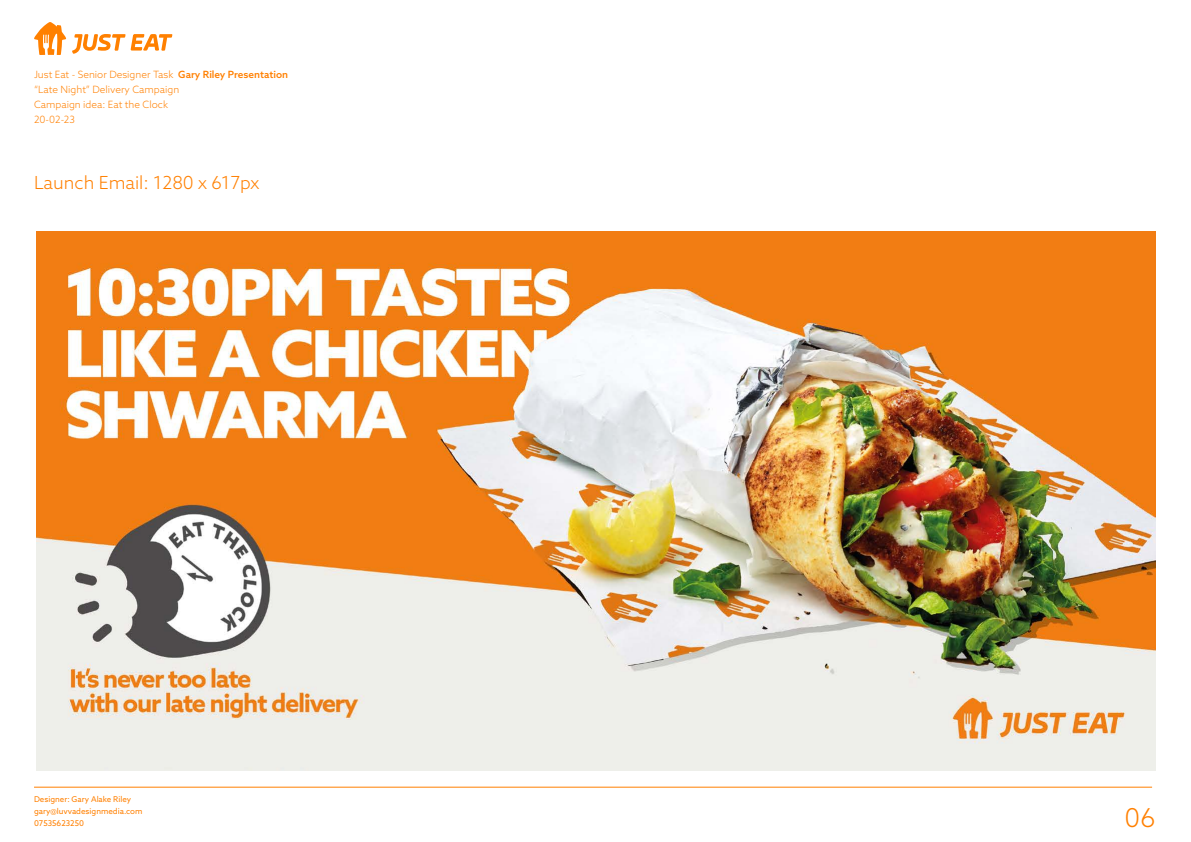
<style>
.page{position:relative;width:1191px;height:842px;background:#fff}
.page>*{position:absolute;margin:0;border:0;box-sizing:border-box;transform-origin:0 0}
.t1{font:300 26px "Azo Sans";color:#ff8000}
.t2{font:300 18px "Azo Sans";color:#ff8000}
.t3{font:300 10px/15px "Azo Sans";color:#ff8000}
.t4{font:8px/12px "Azo Sans";color:#ff8000}
.s1{font-weight:500}
</style>
<div class="page">
<hr style="left:34px;top:787px;width:1118px;height:1px;background:#ff8000">
<svg style="left:72px;top:34px;width:100px;height:20px"></svg>
<svg style="left:34px;top:22px;width:32px;height:33px"></svg>
<img style="left:36px;top:231px;width:1119px;height:540px">
<p class="t3" style="left:34px;top:67px;width:256px">Just Eat - Senior Designer Task <span class="s1">Gary Riley Presentation </span>“Late Night” Delivery Campaign<br>Campaign idea: Eat the Clock<br>20-02-23</p>
<h2 class="t2" style="left:34px;top:171px;width:227px">Launch Email: 1280 x 617px</h2>
<p class="t4" style="left:34px;top:793px;width:110px">Designer: Gary Alake Riley gary@luvvadesignmedia.com<br>07535623250</p>
<h1 class="t1" style="left:1124px;top:801px;width:32px">06</h1>
</div>
